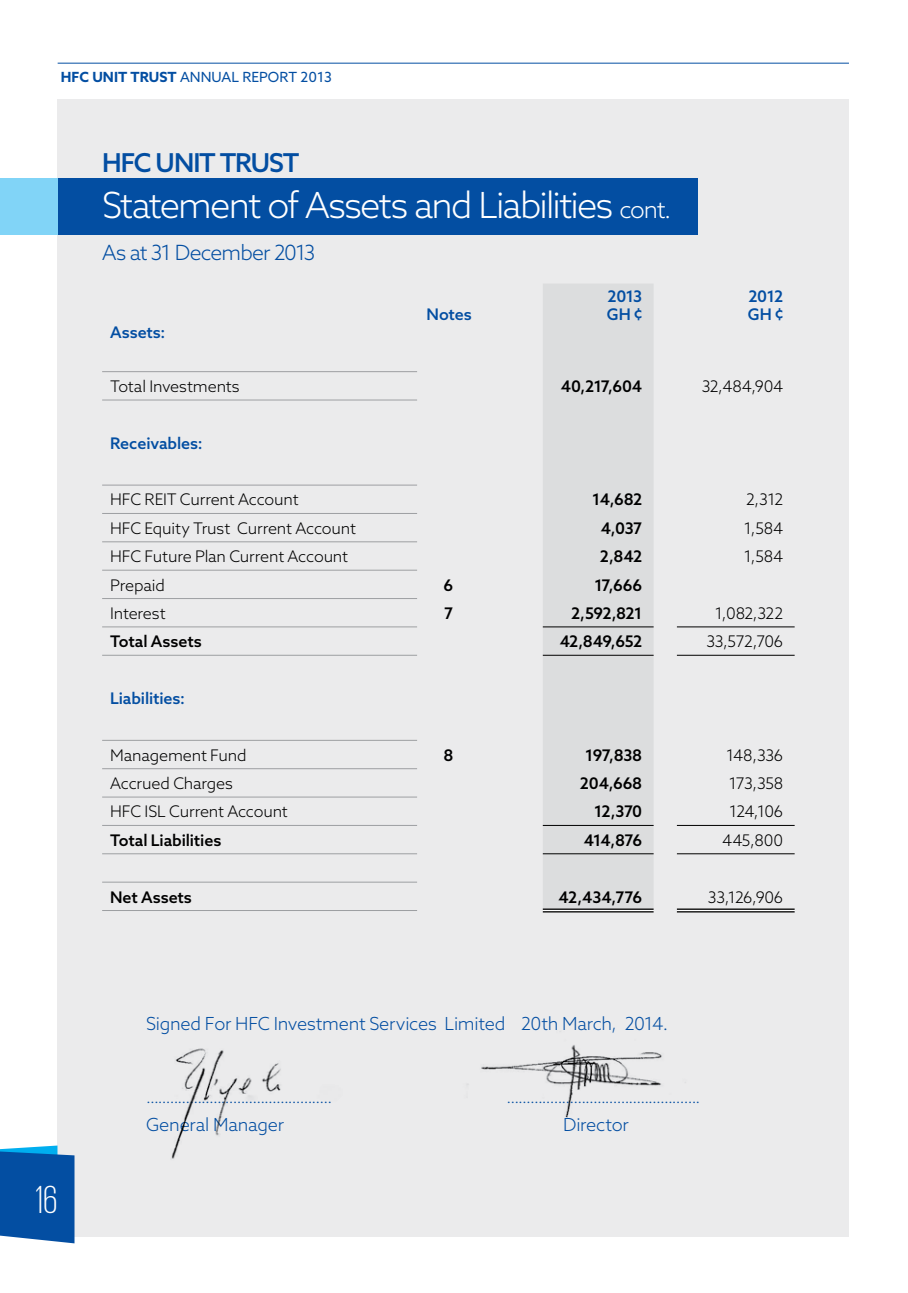
<style>
.page{position:relative;width:908px;height:1293px;background:#fff}
.page>*{position:absolute;margin:0;border:0;box-sizing:border-box;transform-origin:0 0}
.t1{font:300 40px "Giorgio Sans";color:#fff}
.t2{font:300 36px "Azo Sans";letter-spacing:-.05em;color:#fff}
.t3{font:500 26px "Azo Sans";letter-spacing:-.045em;color:#034ea2}
.t4{font:300 21px "Azo Sans";letter-spacing:-.04em;color:#034ea2}
.t5{font:300 18px "Azo Sans";letter-spacing:-.015em;color:#034ea2}
.t6{font:300 16px "Azo Sans";letter-spacing:-.015em;color:#000}
.t7{font:500 16px "Azo Sans";letter-spacing:-.015em;color:#000}
.t8{font:300 16px "Azo Sans";color:#034ea2}
.t9{font:500 16px "Azo Sans";letter-spacing:-.005em;color:#034ea2}
.t10{font:700 14px "Azo Sans";color:#034ea2}
.t11{font:14px "Azo Sans";color:#034ea2}
.s1{font-weight:400}
.s2{font-size:24px}
</style>
<div class="page">
<div style="left:58px;top:99px;width:790px;height:1137px;background:#ebebec"></div>
<svg style="left:0;top:1145px;width:74px;height:98px;background:#155fac"></svg>
<hr style="left:58px;top:63px;width:790px;height:1px;background:#034ea2">
<div style="left:58px;top:179px;width:639px;height:56px;background:#034ea2"></div>
<div style="left:0;top:179px;width:58px;height:56px;background:#81d4f7"></div>
<div style="left:542px;top:284px;width:111px;height:624px;background:#dcddde"></div>
<hr style="left:542px;top:908px;width:111px;height:4px;background:#fff">
<hr style="left:676px;top:908px;width:118px;height:4px;background:#fff">
<hr style="left:542px;top:626px;width:111px;height:1px;background:#000">
<hr style="left:676px;top:626px;width:118px;height:1px;background:#000">
<hr style="left:542px;top:655px;width:111px;height:1px;background:#000">
<hr style="left:676px;top:655px;width:118px;height:1px;background:#000">
<hr style="left:542px;top:825px;width:111px;height:1px;background:#000">
<hr style="left:676px;top:825px;width:118px;height:1px;background:#000">
<hr style="left:542px;top:853px;width:111px;height:1px;background:#000">
<hr style="left:676px;top:853px;width:118px;height:1px;background:#000">
<hr style="left:542px;top:908px;width:111px;height:2px;background:#000">
<hr style="left:542px;top:911px;width:111px;height:1px;background:#000">
<hr style="left:676px;top:908px;width:118px;height:2px;background:#000">
<hr style="left:676px;top:911px;width:118px;height:1px;background:#000">
<hr style="left:102px;top:484px;width:315px;height:1px;background:#9d9fa2">
<hr style="left:102px;top:513px;width:315px;height:1px;background:#9d9fa2">
<hr style="left:102px;top:541px;width:315px;height:1px;background:#9d9fa2">
<hr style="left:102px;top:570px;width:315px;height:1px;background:#9d9fa2">
<hr style="left:102px;top:598px;width:315px;height:1px;background:#9d9fa2">
<hr style="left:102px;top:626px;width:315px;height:1px;background:#9d9fa2">
<hr style="left:102px;top:655px;width:315px;height:1px;background:#9d9fa2">
<hr style="left:102px;top:371px;width:315px;height:1px;background:#9d9fa2">
<hr style="left:102px;top:399px;width:315px;height:1px;background:#9d9fa2">
<hr style="left:102px;top:740px;width:315px;height:1px;background:#9d9fa2">
<hr style="left:102px;top:768px;width:315px;height:1px;background:#9d9fa2">
<hr style="left:102px;top:796px;width:315px;height:1px;background:#9d9fa2">
<hr style="left:102px;top:825px;width:315px;height:1px;background:#9d9fa2">
<hr style="left:102px;top:853px;width:315px;height:1px;background:#9d9fa2">
<hr style="left:102px;top:881px;width:315px;height:1px;background:#9d9fa2">
<hr style="left:102px;top:910px;width:315px;height:1px;background:#9d9fa2">
<img style="left:171px;top:1027px;width:491px;height:132px">
<p class="t10" style="left:61px;top:68px;width:140px">HFC UNIT TRUST <span class="s1">ANNU</span></p>
<p class="t11" style="left:221px;top:68px;width:40px">AL REPO</p>
<p class="t11" style="left:279px;top:68px;width:54px">RT 2013</p>
<h3 class="t3" style="left:102px;top:145px;width:199px">HFC UNIT TRUST</h3>
<h2 class="t2" style="left:102px;top:182px;width:570px">Statement of Assets and Liabilities <span class="s2">cont.</span></h2>
<h3 class="t4" style="left:102px;top:238px;width:214px">As at 31 December 2013</h3>
<p class="t9" style="left:607px;top:285px;width:36px">2013</p>
<p class="t9" style="left:748px;top:285px;width:36px">2012</p>
<p class="t9" style="left:426px;top:303px;width:47px">Notes</p>
<p class="t9" style="left:606px;top:303px;width:37px">GH ¢</p>
<p class="t9" style="left:747px;top:303px;width:37px">GH ¢</p>
<p class="t9" style="left:110px;top:321px;width:57px">Assets:</p>
<p class="t6" style="left:110px;top:376px;width:131px">Total Investments</p>
<p class="t7" style="left:560px;top:376px;width:83px">40,217,604</p>
<p class="t6" style="left:701px;top:376px;width:83px">32,484,904</p>
<p class="t9" style="left:110px;top:432px;width:94px">Receivables:</p>
<p class="t6" style="left:110px;top:489px;width:190px">HFC REIT Current Account</p>
<p class="t7" style="left:592px;top:489px;width:51px">14,682</p>
<p class="t6" style="left:745px;top:489px;width:39px">2,312</p>
<p class="t6" style="left:110px;top:518px;width:247px">HFC Equity Trust Current Account</p>
<p class="t7" style="left:600px;top:517px;width:43px">4,037</p>
<p class="t6" style="left:743px;top:518px;width:41px">1,584</p>
<p class="t6" style="left:110px;top:546px;width:239px">HFC Future Plan Current Account</p>
<p class="t7" style="left:599px;top:546px;width:44px">2,842</p>
<p class="t6" style="left:743px;top:546px;width:41px">1,584</p>
<p class="t6" style="left:110px;top:574px;width:56px">Prepaid</p>
<p class="t7" style="left:443px;top:574px;width:11px">6</p>
<p class="t7" style="left:594px;top:574px;width:49px">17,666</p>
<p class="t6" style="left:110px;top:603px;width:57px">Interest</p>
<p class="t7" style="left:444px;top:602px;width:11px">7</p>
<p class="t7" style="left:571px;top:602px;width:73px">2,592,821</p>
<p class="t6" style="left:714px;top:603px;width:70px">1,082,322</p>
<p class="t7" style="left:110px;top:631px;width:93px">Total Assets</p>
<p class="t7" style="left:559px;top:631px;width:84px">42,849,652</p>
<p class="t6" style="left:706px;top:631px;width:78px">33,572,706</p>
<p class="t9" style="left:110px;top:688px;width:76px">Liabilities:</p>
<p class="t6" style="left:110px;top:744px;width:138px">Management Fund</p>
<p class="t7" style="left:443px;top:744px;width:11px">8</p>
<p class="t7" style="left:585px;top:744px;width:58px">197,838</p>
<p class="t6" style="left:725px;top:744px;width:59px">148,336</p>
<p class="t6" style="left:110px;top:773px;width:124px">Accrued Charges</p>
<p class="t7" style="left:579px;top:773px;width:64px">204,668</p>
<p class="t6" style="left:728px;top:773px;width:56px">173,358</p>
<p class="t6" style="left:110px;top:801px;width:179px">HFC ISL Current Account</p>
<p class="t7" style="left:594px;top:801px;width:50px">12,370</p>
<p class="t6" style="left:729px;top:801px;width:55px">124,106</p>
<p class="t7" style="left:110px;top:829px;width:113px">Total Liabilities</p>
<p class="t7" style="left:583px;top:829px;width:60px">414,876</p>
<p class="t6" style="left:721px;top:829px;width:63px">445,800</p>
<p class="t7" style="left:110px;top:886px;width:83px">Net Assets</p>
<p class="t7" style="left:558px;top:886px;width:85px">42,434,776</p>
<p class="t6" style="left:707px;top:886px;width:77px">33,126,906</p>
<p class="t5" style="left:146px;top:1012px;width:523px">Signed For HFC Investment Services Limited 20th March, 2014.</p>
<h1 class="t1" style="left:36px;top:1180px;width:23px">16</h1>
<p class="t8" style="left:146px;top:1087px;width:187px">...............................................</p>
<p class="t8" style="left:506px;top:1087px;width:195px">.................................................</p>
<p class="t5" style="left:146px;top:1112px;width:139px">General Manager</p>
<p class="t5" style="left:563px;top:1112px;width:67px">Director</p>
</div>
